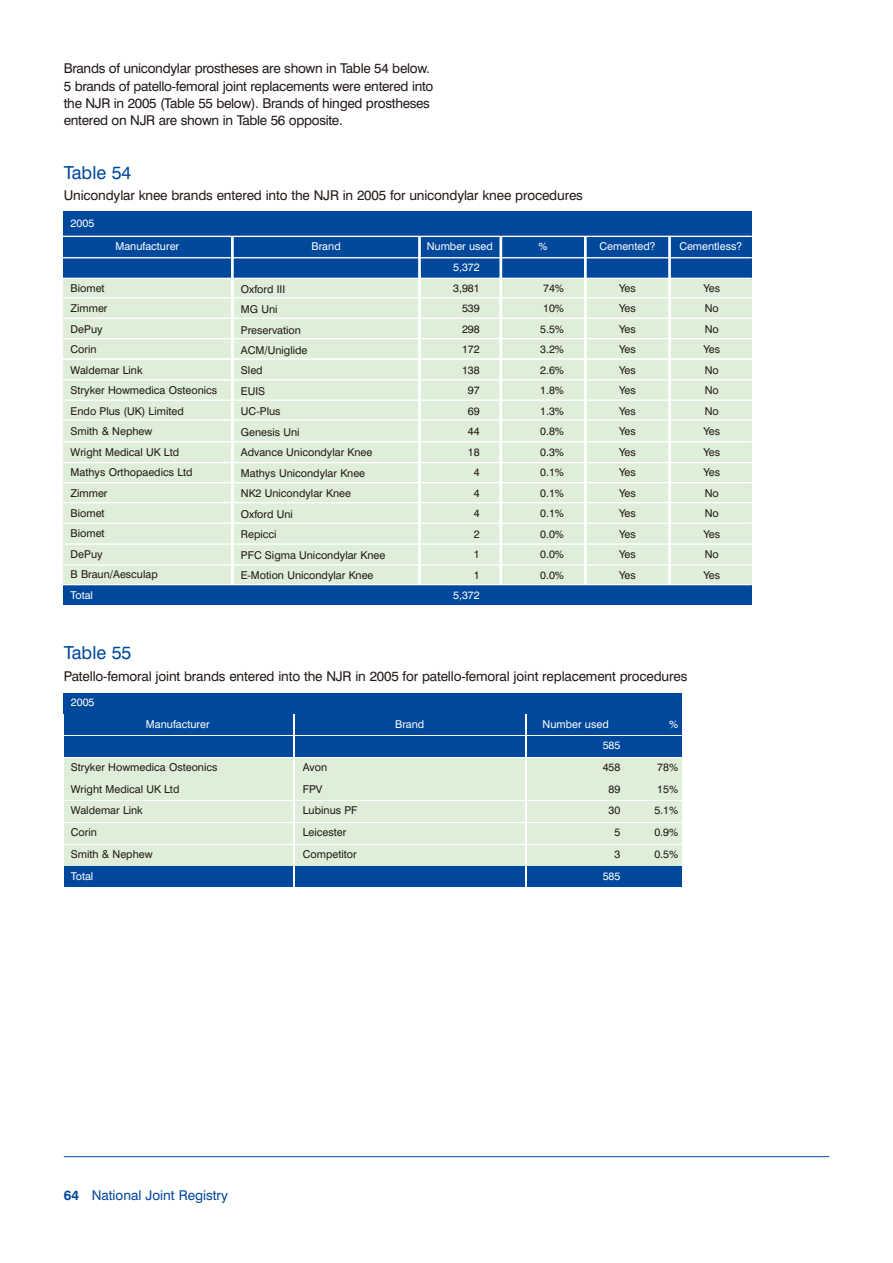
<style>
.page{position:relative;width:893px;height:1263px;background:#fff}
.page>*{position:absolute;margin:0;border:0;box-sizing:border-box;transform-origin:0 0}
.t1{font:18px "Swiss 721 BT";color:#00489b}
.t2{font:13.5px/17.2px "Swiss 721 BT";letter-spacing:-.02em;color:#231916}
.t3{font:13.5px "Swiss 721 BT";color:#00489b}
.t4{font:10.8px/20.5px "Swiss 721 BT";color:#231916}
.t5{font:10.8px "Swiss 721 BT";color:#fff}
.s1{font-weight:700}
</style>
<div class="page">
<hr style="left:64px;top:1156px;width:765px;height:1px;background:#00489b">
<div style="left:64px;top:693px;width:618px;height:20px;background:#00489b"></div>
<div style="left:64px;top:714px;width:228px;height:21px;background:#00489b"></div>
<div style="left:295px;top:714px;width:229px;height:21px;background:#00489b"></div>
<div style="left:527px;top:714px;width:97px;height:21px;background:#00489b"></div>
<div style="left:626px;top:714px;width:56px;height:21px;background:#00489b"></div>
<div style="left:64px;top:736px;width:228px;height:21px;background:#00489b"></div>
<div style="left:295px;top:736px;width:229px;height:21px;background:#00489b"></div>
<div style="left:527px;top:736px;width:97px;height:21px;background:#00489b"></div>
<div style="left:626px;top:736px;width:56px;height:21px;background:#00489b"></div>
<div style="left:64px;top:758px;width:228px;height:20px;background:#deeed8"></div>
<div style="left:295px;top:758px;width:229px;height:20px;background:#deeed8"></div>
<div style="left:527px;top:758px;width:97px;height:20px;background:#deeed8"></div>
<div style="left:626px;top:758px;width:56px;height:20px;background:#deeed8"></div>
<div style="left:64px;top:780px;width:228px;height:20px;background:#deeed8"></div>
<div style="left:295px;top:780px;width:229px;height:20px;background:#deeed8"></div>
<div style="left:527px;top:780px;width:97px;height:20px;background:#deeed8"></div>
<div style="left:626px;top:780px;width:56px;height:20px;background:#deeed8"></div>
<div style="left:64px;top:801px;width:228px;height:21px;background:#deeed8"></div>
<div style="left:295px;top:801px;width:229px;height:21px;background:#deeed8"></div>
<div style="left:527px;top:801px;width:97px;height:21px;background:#deeed8"></div>
<div style="left:626px;top:801px;width:56px;height:21px;background:#deeed8"></div>
<div style="left:64px;top:823px;width:228px;height:21px;background:#deeed8"></div>
<div style="left:295px;top:823px;width:229px;height:21px;background:#deeed8"></div>
<div style="left:527px;top:823px;width:97px;height:21px;background:#deeed8"></div>
<div style="left:626px;top:823px;width:56px;height:21px;background:#deeed8"></div>
<div style="left:64px;top:845px;width:228px;height:20px;background:#deeed8"></div>
<div style="left:295px;top:845px;width:229px;height:20px;background:#deeed8"></div>
<div style="left:527px;top:845px;width:97px;height:20px;background:#deeed8"></div>
<div style="left:626px;top:845px;width:56px;height:20px;background:#deeed8"></div>
<div style="left:64px;top:867px;width:228px;height:20px;background:#00489b"></div>
<div style="left:295px;top:867px;width:229px;height:20px;background:#00489b"></div>
<div style="left:527px;top:867px;width:97px;height:20px;background:#00489b"></div>
<div style="left:626px;top:867px;width:56px;height:20px;background:#00489b"></div>
<div style="left:64px;top:274px;width:688px;height:324px;background:#deeed8"></div>
<div style="left:64px;top:211px;width:688px;height:67px;background:#00489b"></div>
<hr style="left:64px;top:297px;width:688px;height:1px;background:#fff">
<hr style="left:64px;top:318px;width:688px;height:1px;background:#fff">
<hr style="left:64px;top:338px;width:688px;height:1px;background:#fff">
<hr style="left:64px;top:358px;width:688px;height:2px;background:#fff">
<hr style="left:64px;top:379px;width:688px;height:1px;background:#fff">
<hr style="left:64px;top:399px;width:688px;height:2px;background:#fff">
<hr style="left:64px;top:419px;width:688px;height:2px;background:#fff">
<hr style="left:231px;top:237px;width:3px;height:350px;background:#fff">
<hr style="left:64px;top:278px;width:688px;height:1px;background:#fff">
<hr style="left:64px;top:257px;width:688px;height:1px;background:#fff">
<hr style="left:64px;top:236px;width:688px;height:1px;background:#fff">
<hr style="left:418px;top:236px;width:3px;height:351px;background:#fff">
<hr style="left:668px;top:236px;width:3px;height:351px;background:#fff">
<hr style="left:584px;top:237px;width:3px;height:350px;background:#fff">
<hr style="left:499px;top:236px;width:3px;height:351px;background:#fff">
<hr style="left:64px;top:441px;width:688px;height:1px;background:#fff">
<hr style="left:64px;top:462px;width:688px;height:1px;background:#fff">
<hr style="left:64px;top:482px;width:688px;height:1px;background:#fff">
<hr style="left:64px;top:502px;width:688px;height:1px;background:#fff">
<hr style="left:64px;top:522px;width:688px;height:2px;background:#fff">
<hr style="left:64px;top:543px;width:688px;height:2px;background:#fff">
<hr style="left:64px;top:564px;width:688px;height:2px;background:#fff">
<div style="left:64px;top:584px;width:688px;height:21px;background:#00489b"></div>
<hr style="left:64px;top:584px;width:688px;height:1px;background:#fff">
<p class="t2" style="left:64px;top:62px;width:371px">Brands of unicondylar prostheses are shown in Table 54 below.<br>5 brands of patello-femoral joint replacements were entered into the NJR in 2005 (Table 55 below). Brands of hinged prostheses entered on NJR are shown in Table 56 opposite.</p>
<h1 class="t1" style="left:64px;top:166px;width:69px">Table 54</h1>
<p class="t2" style="left:64px;top:188px;width:521px">Unicondylar knee brands entered into the NJR in 2005 for unicondylar knee procedures</p>
<p class="t5" style="left:71px;top:219px;width:25px">2005</p>
<p class="t5" style="left:115px;top:242px;width:65px">Manufacturer</p>
<p class="t4" style="left:71px;top:279px;width:148px">Biomet<br>Zimmer<br>DePuy<br>Corin<br>Waldemar Link<br>Stryker Howmedica Osteonics<br>Endo Plus (UK) Limited<br>Smith &amp; Nephew<br>Wright Medical UK Ltd<br>Mathys Orthopaedics Ltd<br>Zimmer<br>Biomet<br>Biomet<br>DePuy<br>B Braun/Aesculap</p>
<p class="t5" style="left:71px;top:591px;width:24px">Total</p>
<p class="t5" style="left:312px;top:242px;width:31px">Brand</p>
<p class="t5" style="left:427px;top:242px;width:68px">Number used</p>
<p class="t5" style="left:538px;top:242px;width:11px">%</p>
<p class="t5" style="left:599px;top:242px;width:57px">Cemented?</p>
<p class="t5" style="left:679px;top:242px;width:64px">Cementless?</p>
<p class="t4" style="left:241px;top:280px;width:146px">Oxford III<br>MG Uni<br>Preservation<br>ACM/Uniglide<br>Sled<br>EUIS<br>UC-Plus<br>Genesis Uni<br>Advance Unicondylar Knee<br>Mathys Unicondylar Knee<br>NK2 Unicondylar Knee<br>Oxford Uni<br>Repicci<br>PFC Sigma Unicondylar Knee<br>E-Motion Unicondylar Knee</p>
<p class="t5" style="left:453px;top:264px;width:28px">5,372</p>
<p class="t4" style="left:453px;top:279px;width:28px;text-align:right">3,981<br>539<br>298<br>172<br>138<br>97<br>69<br>44<br>18<br>4<br>4<br>4<br>2<br>1<br>1</p>
<p class="t5" style="left:453px;top:591px;width:28px">5,372</p>
<p class="t4" style="left:540px;top:279px;width:25px;text-align:justify">74% 10% 5.5% 3.2% 2.6% 1.8% 1.3% 0.8% 0.3% 0.1% 0.1% 0.1% 0.0% 0.0% 0.0%</p>
<p class="t4" style="left:619px;top:279px;width:18px;text-align:justify">Yes Yes Yes Yes Yes Yes Yes Yes Yes Yes Yes Yes Yes Yes Yes</p>
<p class="t4" style="left:703px;top:279px;width:18px">Yes<br>No<br>No<br>Yes<br>No<br>No<br>No<br>Yes<br>Yes<br>Yes<br>No<br>No<br>Yes<br>No<br>Yes</p>
<h1 class="t1" style="left:64px;top:647px;width:69px">Table 55</h1>
<p class="t2" style="left:64px;top:669px;width:625px">Patello-femoral joint brands entered into the NJR in 2005 for patello-femoral joint replacement procedures</p>
<p class="t5" style="left:71px;top:698px;width:25px">2005</p>
<p class="t5" style="left:146px;top:720px;width:65px">Manufacturer</p>
<p class="t5" style="left:395px;top:720px;width:31px">Brand</p>
<p class="t5" style="left:543px;top:720px;width:68px">Number used</p>
<p class="t5" style="left:669px;top:720px;width:11px">%</p>
<p class="t5" style="left:603px;top:741px;width:19px">585</p>
<p class="t4" style="left:71px;top:758px;width:148px">Stryker Howmedica Osteonics</p>
<p class="t4" style="left:303px;top:758px;width:26px">Avon</p>
<p class="t4" style="left:603px;top:758px;width:19px">458</p>
<p class="t4" style="left:657px;top:758px;width:22px">78%</p>
<p class="t4" style="left:71px;top:780px;width:110px">Wright Medical UK Ltd</p>
<p class="t4" style="left:303px;top:780px;width:21px">FPV</p>
<p class="t4" style="left:609px;top:780px;width:13px">89</p>
<p class="t4" style="left:657px;top:780px;width:22px">15%</p>
<p class="t4" style="left:71px;top:801px;width:74px">Waldemar Link</p>
<p class="t4" style="left:303px;top:801px;width:56px">Lubinus PF</p>
<p class="t4" style="left:609px;top:801px;width:13px">30</p>
<p class="t4" style="left:654px;top:801px;width:25px">5.1%</p>
<p class="t4" style="left:71px;top:823px;width:28px">Corin</p>
<p class="t4" style="left:303px;top:823px;width:45px">Leicester</p>
<p class="t4" style="left:615px;top:823px;width:7px">5</p>
<p class="t4" style="left:654px;top:823px;width:25px">0.9%</p>
<p class="t4" style="left:71px;top:845px;width:83px">Smith &amp; Nephew</p>
<p class="t4" style="left:303px;top:845px;width:55px">Competitor</p>
<p class="t4" style="left:615px;top:845px;width:7px">3</p>
<p class="t4" style="left:654px;top:845px;width:25px">0.5%</p>
<p class="t5" style="left:71px;top:872px;width:24px">Total</p>
<p class="t5" style="left:603px;top:872px;width:19px">585</p>
<p class="t3" style="left:64px;top:1191px;width:166px"><span class="s1">64</span> National Joint Registry</p>
</div>
